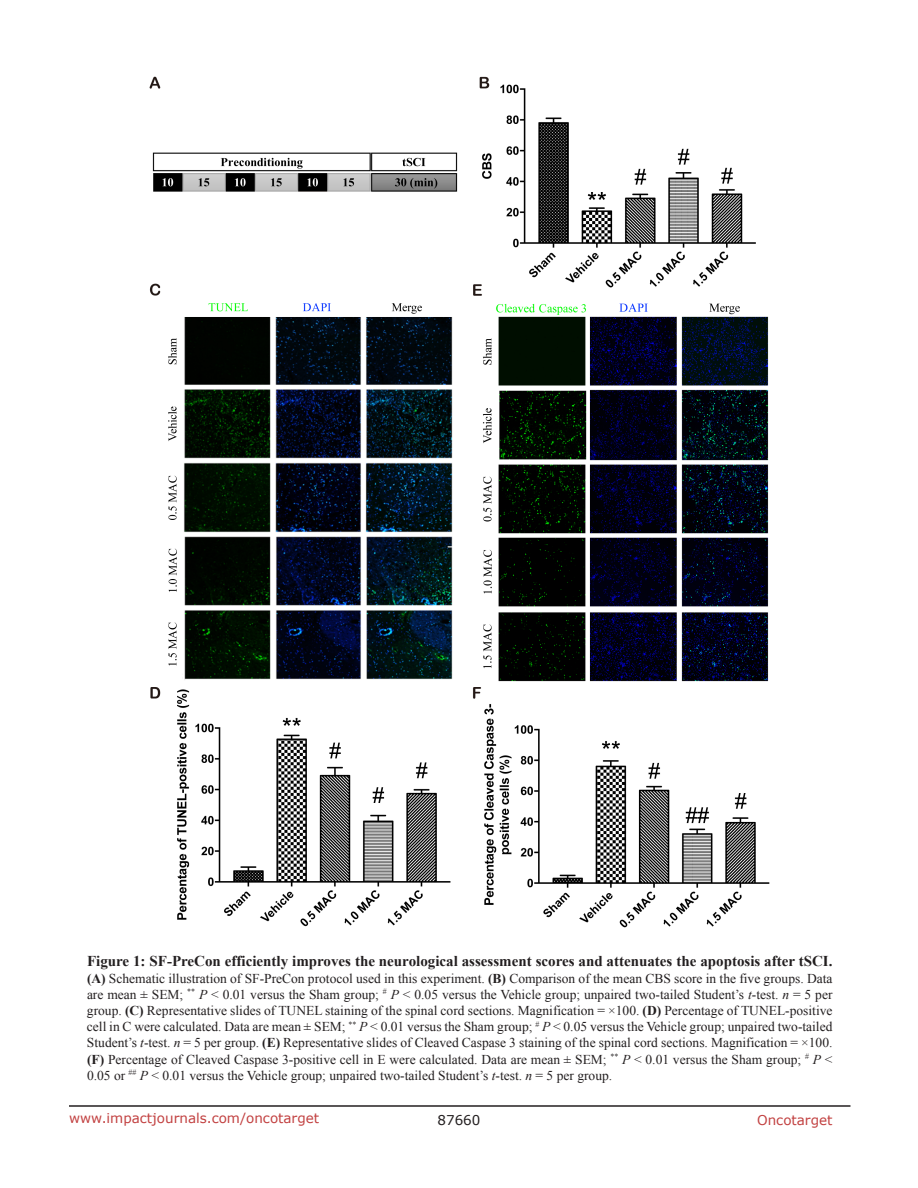
<style>
.page{position:relative;width:918px;height:1188px;background:#fff}
.page>*{position:absolute;margin:0;border:0;box-sizing:border-box;transform-origin:0 0}
.figuretext{font:700 15px "Times New Roman";color:#231f20}
.figuretext-2{font:13.5px/16.2px "Times New Roman";color:#231f20;text-align:justify}
.t1{font:13.5px "Verdana";color:#c24141}
.t2{font:13.5px "Verdana";color:#231f20}
.s1{font-weight:700}
.s2{font-style:italic}
</style>
<div class="page">
<hr style="left:69px;top:1105px;width:781px;height:2px;background:#231f20">
<img style="left:149px;top:76px;width:621px;height:852px">
<p class="figuretext" style="left:87px;top:951px;width:747px">Figure 1: SF-PreCon efficiently improves the neurological assessment scores and attenuates the apoptosis after tSCI.</p>
<p class="figuretext-2" style="left:87px;top:970px;width:747px"><span class="s1">(A)</span> Schematic illustration of SF-PreCon protocol used in this experiment. <span class="s1">(B)</span> Comparison of the mean CBS score in the five groups. Data are mean ± SEM; <sup>**</sup> <span class="s2">P</span> &lt; 0.01 versus the Sham group; <sup>#</sup> <span class="s2">P</span> &lt; 0.05 versus the Vehicle group; unpaired two-tailed Student’s <span class="s2">t</span>-test. <span class="s2">n</span> = 5 per group. <span class="s1">(C)</span> Representative slides of TUNEL staining of the spinal cord sections. Magnification = ×100. <span class="s1">(D)</span> Percentage of TUNEL-positive cell in C were calculated. Data are mean ± SEM; <sup>**</sup> <span class="s2">P</span> &lt; 0.01 versus the Sham group; <sup>#</sup> <span class="s2">P</span> &lt; 0.05 versus the Vehicle group; unpaired two-tailed Student’s <span class="s2">t</span>-test. <span class="s2">n</span> = 5 per group. <span class="s1">(E)</span> Representative slides of Cleaved Caspase 3 staining of the spinal cord sections. Magnification = ×100. <span class="s1">(F)</span> Percentage of Cleaved Caspase 3-positive cell in E were calculated. Data are mean ± SEM; <sup>**</sup> <span class="s2">P</span> &lt; 0.01 versus the Sham group; <sup>#</sup> <span class="s2">P</span> &lt; 0.05 or <sup>##</sup> <span class="s2">P</span> &lt; 0.01 versus the Vehicle group; unpaired two-tailed Student’s <span class="s2">t</span>-test. <span class="s2">n</span> = 5 per group.</p>
<p class="t1" style="left:69px;top:1109px;width:252px">www.impactjournals.com/oncotarget</p>
<p class="t2" style="left:438px;top:1111px;width:44px">87660</p>
<p class="t1" style="left:757px;top:1111px;width:77px">Oncotarget</p>
</div>
